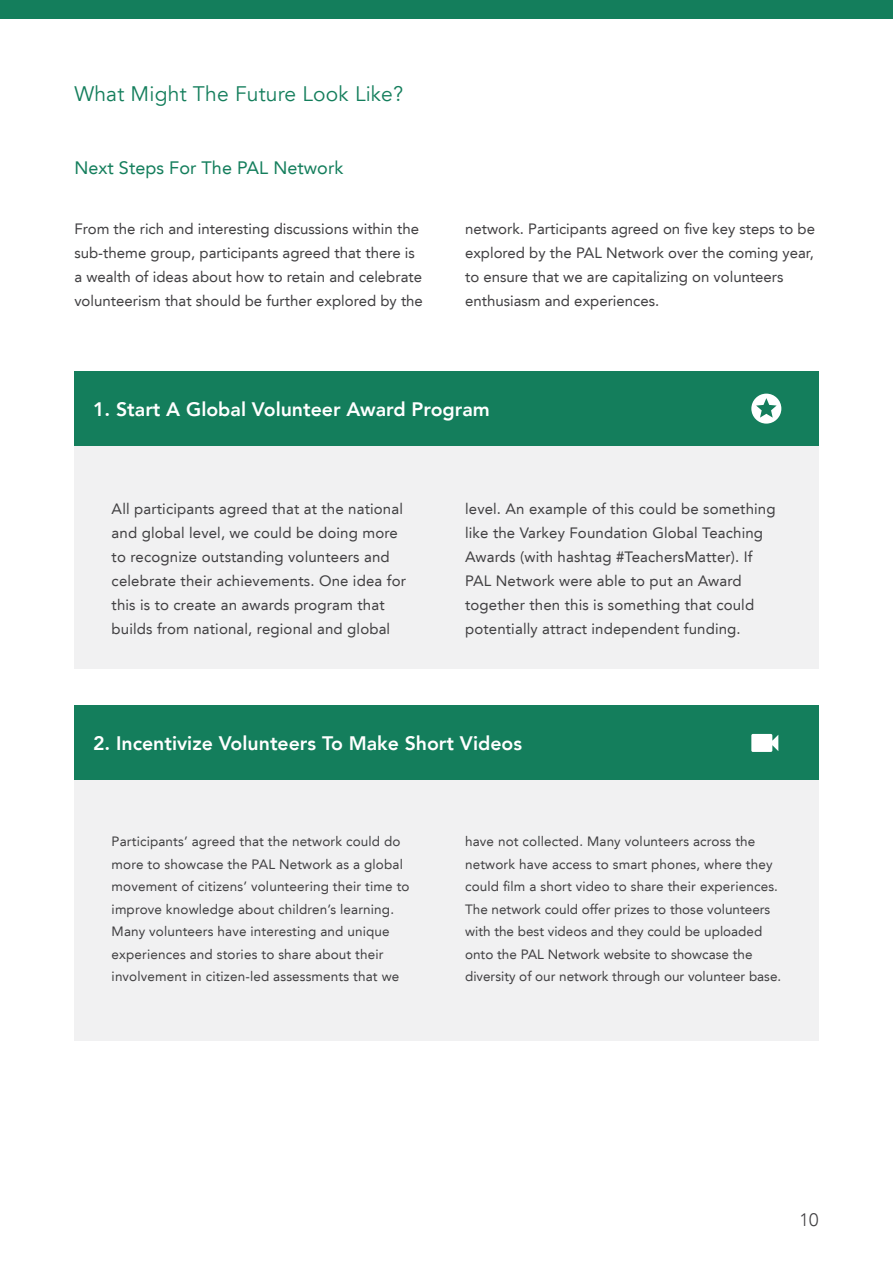
<style>
.page{position:relative;width:893px;height:1263px;background:#fff}
.page>*{position:absolute;margin:0;border:0;box-sizing:border-box;transform-origin:0 0}
.t1{font:21px "Avenir LT";letter-spacing:.01em;color:#147e5c}
.t2{font:800 19.5px "Avenir LT";color:#fff}
.t3{font:18px "Avenir LT";letter-spacing:.005em;color:#147e5c}
.t4{font:300 18px "Avenir LT";color:#414042}
.t5{font:15px/24px "Avenir LT";letter-spacing:.01em;color:#414042}
.t6{font:13.5px/22.5px "Avenir LT";letter-spacing:.01em;color:#414042}
</style>
<div class="page">
<div style="left:74px;top:371px;width:745px;height:75px;background:#147e5c"></div>
<div style="left:74px;top:446px;width:745px;height:223px;background:#f1f1f2"></div>
<div style="left:74px;top:780px;width:745px;height:260px;background:#f1f1f2"></div>
<div style="left:74px;top:706px;width:745px;height:74px;background:#147e5c"></div>
<svg style="left:751px;top:734px;width:27px;height:18px"></svg>
<svg style="left:751px;top:394px;width:30px;height:30px"></svg>
<div style="left:0;top:0;width:893px;height:19px;background:#147e5c"></div>
<h1 class="t1" style="left:74px;top:81px;width:330px">What Might The Future Look Like?</h1>
<p class="t3" style="left:74px;top:157px;width:271px">Next Steps For The PAL Network</p>
<p class="t5" style="left:74px;top:217px;width:350px">From the rich and interesting discussions within the sub-theme group, participants agreed that there is a wealth of ideas about how to retain and celebrate volunteerism that should be further explored by the</p>
<p class="t5" style="left:465px;top:217px;width:351px">network. Participants agreed on five key steps to be explored by the PAL Network over the coming year, to ensure that we are capitalizing on volunteers enthusiasm and experiences.</p>
<h2 class="t2" style="left:93px;top:398px;width:398px">1. Start A Global Volunteer Award Program</h2>
<p class="t5" style="left:112px;top:497px;width:296px">All participants agreed that at the national and global level, we could be doing more to recognize outstanding volunteers and celebrate their achievements. One idea for this is to create an awards program that builds from national, regional and global</p>
<p class="t5" style="left:465px;top:497px;width:312px">level. An example of this could be something like the Varkey Foundation Global Teaching Awards (with hashtag #TeachersMatter). If PAL Network were able to put an Award together then this is something that could potentially attract independent funding.</p>
<h2 class="t2" style="left:93px;top:732px;width:431px">2. Incentivize Volunteers To Make Short Videos</h2>
<p class="t6" style="left:112px;top:830px;width:299px">Participants’ agreed that the network could do more to showcase the PAL Network as a global movement of citizens’ volunteering their time to improve knowledge about children’s learning.<br>Many volunteers have interesting and unique experiences and stories to share about their involvement in citizen-led assessments that we</p>
<p class="t6" style="left:465px;top:830px;width:318px">have not collected. Many volunteers across the network have access to smart phones, where they could film a short video to share their experiences.<br>The network could offer prizes to those volunteers with the best videos and they could be uploaded onto the PAL Network website to showcase the diversity of our network through our volunteer base.</p>
<p class="t4" style="left:799px;top:1209px;width:20px">10</p>
</div>
